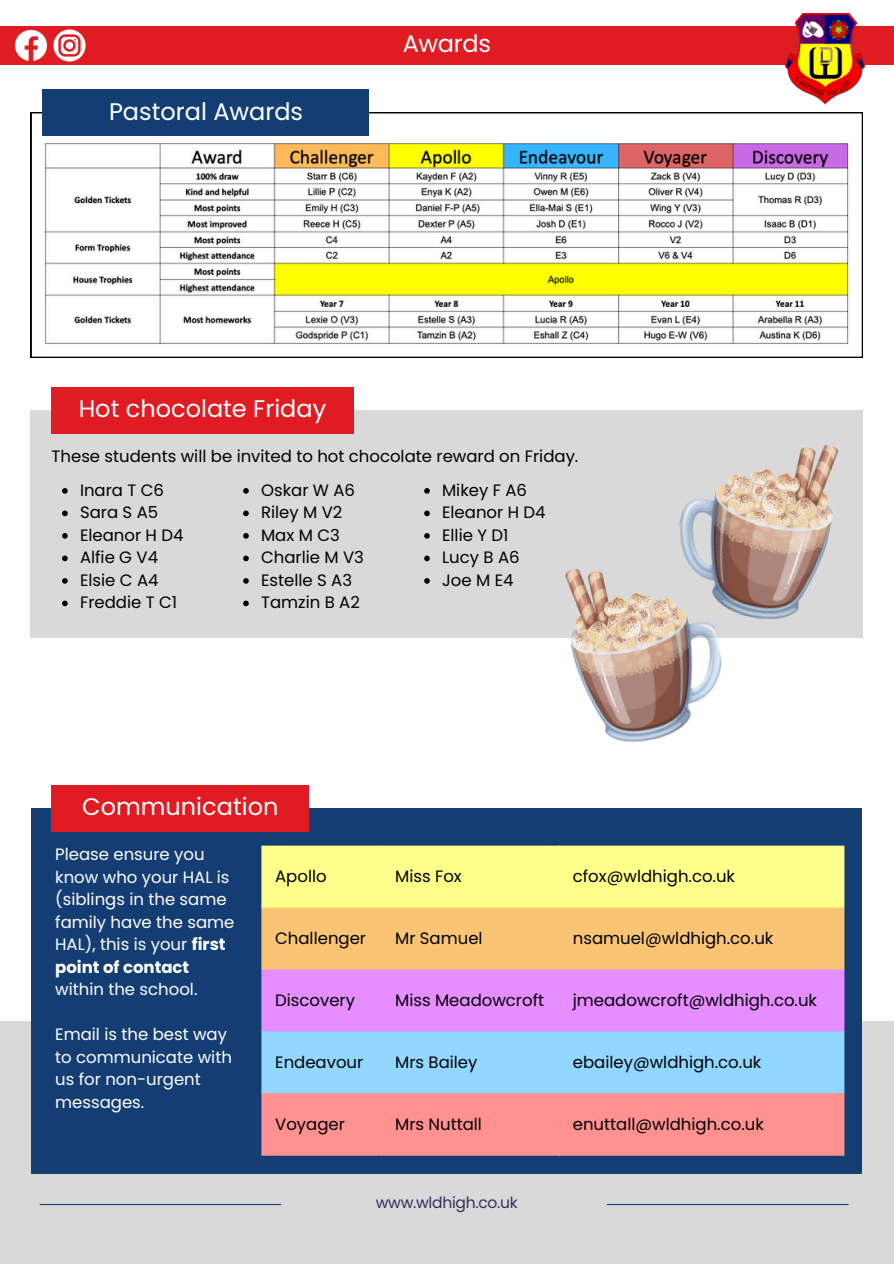
<style>
.page{position:relative;width:894px;height:1264px;background:#fff}
.page>*{position:absolute;margin:0;border:0;box-sizing:border-box;transform-origin:0 0}
.t1{font:24px "Poppins";color:#fff}
.t2{font:16.5px "Poppins";color:#000}
.t3{font:16.5px/22.5px "Poppins";color:#fff}
.t4{font:15.6px "Poppins";letter-spacing:-.02em;color:#303358}
.s1{font-weight:700}
</style>
<div class="page">
<div style="left:0;top:1021px;width:893px;height:242px;background:#d9d9d9"></div>
<hr style="left:606px;top:1203px;width:242px;height:1px;background:#143e73">
<hr style="left:40px;top:1203px;width:241px;height:1px;background:#143e73">
<div style="left:31px;top:410px;width:831px;height:227px;background:#d9d9d9"></div>
<div style="left:51px;top:387px;width:303px;height:46px;background:#e01b22"></div>
<div style="left:0;top:26px;width:893px;height:38px;background:#e01b22"></div>
<img style="left:783px;top:13px;width:83px;height:91px">
<img style="left:14px;top:29px;width:72px;height:33px">
<img style="left:556px;top:568px;width:178px;height:174px">
<svg style="left:243px;top:488px;width:6px;height:5px"></svg>
<svg style="left:243px;top:510px;width:6px;height:6px"></svg>
<svg style="left:243px;top:533px;width:6px;height:5px"></svg>
<svg style="left:243px;top:555px;width:6px;height:6px"></svg>
<svg style="left:243px;top:578px;width:6px;height:5px"></svg>
<svg style="left:243px;top:600px;width:6px;height:6px"></svg>
<img style="left:663px;top:445px;width:176px;height:184px">
<svg style="left:62px;top:488px;width:6px;height:5px"></svg>
<svg style="left:62px;top:510px;width:6px;height:6px"></svg>
<svg style="left:62px;top:533px;width:6px;height:5px"></svg>
<svg style="left:62px;top:555px;width:6px;height:6px"></svg>
<svg style="left:62px;top:578px;width:6px;height:5px"></svg>
<svg style="left:62px;top:600px;width:6px;height:6px"></svg>
<svg style="left:31px;top:112px;width:831px;height:246px"></svg>
<div style="left:43px;top:89px;width:326px;height:46px;background:#143e73"></div>
<img style="left:42px;top:141px;width:809px;height:205px">
<svg style="left:424px;top:488px;width:5px;height:5px"></svg>
<svg style="left:424px;top:510px;width:5px;height:6px"></svg>
<svg style="left:424px;top:533px;width:5px;height:5px"></svg>
<svg style="left:424px;top:555px;width:5px;height:6px"></svg>
<svg style="left:424px;top:578px;width:5px;height:5px"></svg>
<div style="left:31px;top:808px;width:830px;height:365px;background:#143e73"></div>
<div style="left:51px;top:785px;width:258px;height:46px;background:#e01b22"></div>
<svg style="left:261px;top:846px;width:583px;height:309px;background:#e2beb6"></svg>
<p class="t1" style="left:109px;top:94px;width:195px">Pastoral Awards</p>
<p class="t1" style="left:402px;top:27px;width:90px">Awards</p>
<p class="t1" style="left:79px;top:392px;width:249px">Hot chocolate Friday</p>
<p class="t2" style="left:52px;top:445px;width:528px">These students will be invited to hot chocolate reward on Friday.</p>
<h1 class="t2" style="left:80px;top:478px;width:85px">Inara T C6</h1>
<p class="t2" style="left:80px;top:501px;width:80px">Sara S A5</p>
<p class="t2" style="left:80px;top:523px;width:105px">Eleanor H D4</p>
<p class="t2" style="left:80px;top:546px;width:80px">Alfie G V4</p>
<p class="t2" style="left:80px;top:568px;width:80px">Elsie C A4</p>
<p class="t2" style="left:80px;top:591px;width:98px">Freddie T C1</p>
<p class="t2" style="left:442px;top:478px;width:86px">Mikey F A6</p>
<p class="t2" style="left:442px;top:501px;width:105px">Eleanor H D4</p>
<p class="t2" style="left:442px;top:523px;width:68px">Ellie Y D1</p>
<p class="t2" style="left:442px;top:546px;width:79px">Lucy B A6</p>
<p class="t2" style="left:442px;top:568px;width:73px">Joe M E4</p>
<p class="t2" style="left:261px;top:478px;width:95px">Oskar W A6</p>
<p class="t2" style="left:261px;top:501px;width:83px">Riley M V2</p>
<p class="t2" style="left:261px;top:523px;width:80px">Max M C3</p>
<p class="t2" style="left:261px;top:546px;width:104px">Charlie M V3</p>
<h1 class="t2" style="left:261px;top:568px;width:92px">Estelle S A3</h1>
<p class="t2" style="left:261px;top:591px;width:100px">Tamzin B A2</p>
<p class="t1" style="left:82px;top:790px;width:198px">Communication</p>
<p class="t3" style="left:55px;top:843px;width:181px">Please ensure you know who your HAL is (siblings in the same family have the same<br>HAL), this is your <span class="s1">first point of contact </span>within the school.</p>
<p class="t3" style="left:55px;top:1023px;width:178px">Email is the best way to communicate with us for non-urgent messages.</p>
<p class="t2" style="left:275px;top:864px;width:53px">Apollo</p>
<p class="t2" style="left:395px;top:864px;width:68px">Miss Fox</p>
<p class="t2" style="left:572px;top:864px;width:164px">cfox@wldhigh.co.uk</p>
<p class="t2" style="left:275px;top:926px;width:92px">Challenger</p>
<p class="t2" style="left:395px;top:926px;width:89px">Mr Samuel</p>
<p class="t2" style="left:572px;top:926px;width:202px">nsamuel@wldhigh.co.uk</p>
<p class="t2" style="left:275px;top:988px;width:81px">Discovery</p>
<p class="t2" style="left:395px;top:988px;width:150px">Miss Meadowcroft</p>
<h1 class="t2" style="left:572px;top:988px;width:246px">jmeadowcroft@wldhigh.co.uk</h1>
<p class="t2" style="left:275px;top:1050px;width:90px">Endeavour</p>
<p class="t2" style="left:395px;top:1050px;width:84px">Mrs Bailey</p>
<p class="t2" style="left:572px;top:1050px;width:190px">ebailey@wldhigh.co.uk</p>
<p class="t2" style="left:275px;top:1112px;width:71px">Voyager</p>
<p class="t2" style="left:395px;top:1112px;width:88px">Mrs Nuttall</p>
<p class="t2" style="left:572px;top:1112px;width:192px">enuttall@wldhigh.co.uk</p>
<h1 class="t4" style="left:375px;top:1191px;width:143px">www.wldhigh.co.uk</h1>
</div>
